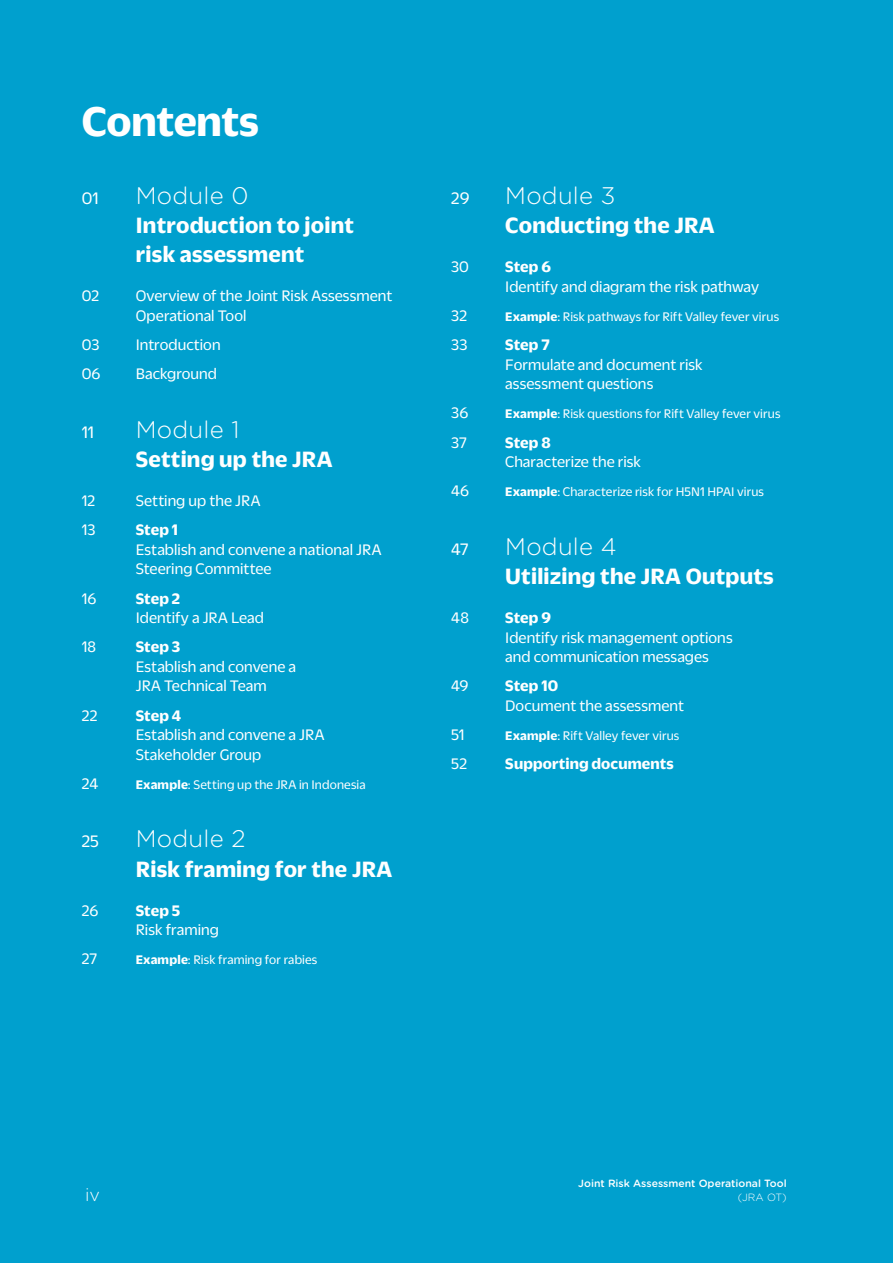
<style>
.page{position:relative;width:893px;height:1263px;background:#00a0ce}
.page>*{position:absolute;margin:0;border:0;box-sizing:border-box;transform-origin:0 0}
.TITRES_Gros__Chapitr{font:700 45px "Duplicate Sans";letter-spacing:-.005em;color:#fff}
.TITRES_Moyen__Encart{font:700 24px/29.2px "Duplicate Sans";letter-spacing:.01em;color:#fff}
.TITRES_Moyen__Encart-2{font:18px "Duplicate Sans";letter-spacing:-.01em;color:#fff}
.t1{font:300 18px "Gotham Rounded";color:#fff}
.TITRES_Petit{font:16.5px/19.5px "Duplicate Sans";letter-spacing:.005em;color:#fff}
.TITRES_Petit-2{font:700 16.5px "Duplicate Sans";letter-spacing:.005em;color:#fff}
.TITRES_Petit-3{font:13.5px "Duplicate Sans";letter-spacing:.01em;color:#fff}
.NOTES{font:500 10.5px "Gotham Rounded";color:#fff}
.NOTES-2{font:300 10.5px "Gotham Rounded";color:#fff}
.s1{font-family:"Gotham Rounded";font-weight:300}
.s2{font-weight:700}
</style>
<div class="page">
<p class="TITRES_Gros__Chapitr" style="left:82px;top:90px;width:179px">Contents</p>
<p class="TITRES_Moyen__Encart-2" style="left:82px;top:186px;width:19px">01</p>
<p class="TITRES_Moyen__Encart" style="left:136px;top:179px;width:220px"><span class="s1">Module 0<br></span>Introduction to joint risk assessment</p>
<p class="TITRES_Petit" style="left:82px;top:285px;width:19px">02</p>
<p class="TITRES_Petit" style="left:136px;top:285px;width:258px">Overview of the Joint Risk Assessment<br>Operational Tool</p>
<p class="TITRES_Petit" style="left:82px;top:334px;width:19px">03</p>
<p class="TITRES_Petit" style="left:136px;top:334px;width:86px">Introduction</p>
<p class="TITRES_Petit" style="left:82px;top:363px;width:20px">06</p>
<p class="TITRES_Petit" style="left:136px;top:363px;width:83px">Background</p>
<p class="TITRES_Moyen__Encart-2" style="left:82px;top:420px;width:14px">11</p>
<p class="TITRES_Moyen__Encart" style="left:136px;top:413px;width:198px"><span class="s1">Module 1<br></span>Setting up the JRA</p>
<p class="TITRES_Petit" style="left:82px;top:490px;width:15px">12</p>
<p class="TITRES_Petit" style="left:136px;top:490px;width:126px">Setting up the JRA</p>
<p class="TITRES_Petit" style="left:82px;top:519px;width:15px">13</p>
<p class="TITRES_Petit" style="left:136px;top:519px;width:247px"><span class="s2">Step 1<br></span>Establish and convene a national JRA<br>Steering Committee</p>
<p class="TITRES_Petit" style="left:82px;top:587px;width:16px">16</p>
<p class="TITRES_Petit" style="left:136px;top:587px;width:130px"><span class="s2">Step 2<br></span>Identify a JRA Lead</p>
<p class="TITRES_Petit" style="left:82px;top:636px;width:16px">18</p>
<p class="TITRES_Petit" style="left:136px;top:636px;width:162px"><span class="s2">Step 3<br></span>Establish and convene a<br>JRA Technical Team</p>
<p class="TITRES_Petit" style="left:82px;top:704px;width:17px">22</p>
<p class="TITRES_Petit" style="left:136px;top:704px;width:190px"><span class="s2">Step 4<br></span>Establish and convene a JRA<br>Stakeholder Group</p>
<p class="TITRES_Petit" style="left:82px;top:773px;width:18px">24</p>
<p class="TITRES_Petit-3" style="left:136px;top:776px;width:231px"><span class="s2">Example</span>: Setting up the JRA in Indonesia</p>
<p class="TITRES_Moyen__Encart-2" style="left:82px;top:830px;width:19px">25</p>
<p class="TITRES_Moyen__Encart" style="left:136px;top:823px;width:258px"><span class="s1">Module 2<br></span>Risk framing for the JRA</p>
<p class="TITRES_Petit" style="left:82px;top:899px;width:18px">26</p>
<p class="TITRES_Petit" style="left:136px;top:899px;width:84px"><span class="s2">Step 5<br></span>Risk framing</p>
<p class="TITRES_Petit" style="left:82px;top:948px;width:17px">27</p>
<p class="TITRES_Petit-3" style="left:136px;top:951px;width:183px"><span class="s2">Example</span>: Risk framing for rabies</p>
<p class="TITRES_Moyen__Encart-2" style="left:451px;top:186px;width:20px">29</p>
<p class="TITRES_Moyen__Encart" style="left:505px;top:179px;width:211px"><span class="s1">Module 3<br></span>Conducting the JRA</p>
<p class="TITRES_Petit" style="left:451px;top:256px;width:19px">30</p>
<p class="TITRES_Petit" style="left:505px;top:256px;width:255px"><span class="s2">Step 6<br></span>Identify and diagram the risk pathway</p>
<p class="TITRES_Petit" style="left:451px;top:305px;width:17px">32</p>
<p class="TITRES_Petit-3" style="left:505px;top:308px;width:275px"><span class="s2">Example</span>: Risk pathways for Rift Valley fever virus</p>
<p class="TITRES_Petit" style="left:451px;top:334px;width:18px">33</p>
<p class="TITRES_Petit" style="left:505px;top:334px;width:199px"><span class="s2">Step 7<br></span>Formulate and document risk assessment questions</p>
<p class="TITRES_Petit" style="left:451px;top:402px;width:19px">36</p>
<p class="TITRES_Petit-3" style="left:505px;top:405px;width:277px"><span class="s2">Example</span>: Risk questions for Rift Valley fever virus</p>
<p class="TITRES_Petit" style="left:451px;top:431px;width:17px">37</p>
<p class="TITRES_Petit" style="left:505px;top:431px;width:137px"><span class="s2">Step 8<br></span>Characterize the risk</p>
<p class="TITRES_Petit" style="left:451px;top:480px;width:20px">46</p>
<p class="TITRES_Petit-3" style="left:505px;top:483px;width:260px"><span class="s2">Example</span>: Characterize risk for H5N1 HPAI virus</p>
<p class="TITRES_Moyen__Encart-2" style="left:451px;top:537px;width:19px">47</p>
<p class="TITRES_Moyen__Encart" style="left:505px;top:530px;width:270px"><span class="s1">Module 4<br></span>Utilizing the JRA Outputs</p>
<p class="TITRES_Petit" style="left:451px;top:607px;width:19px">48</p>
<p class="TITRES_Petit" style="left:505px;top:607px;width:229px"><span class="s2">Step 9<br></span>Identify risk management options and communication messages</p>
<p class="TITRES_Petit" style="left:451px;top:675px;width:19px">49</p>
<p class="TITRES_Petit" style="left:505px;top:675px;width:180px"><span class="s2">Step 10<br></span>Document the assessment</p>
<p class="TITRES_Petit" style="left:451px;top:724px;width:15px">51</p>
<p class="TITRES_Petit-3" style="left:505px;top:727px;width:176px"><span class="s2">Example</span>: Rift Valley fever virus</p>
<p class="TITRES_Petit" style="left:451px;top:753px;width:17px">52</p>
<p class="TITRES_Petit-2" style="left:505px;top:753px;width:170px">Supporting documents</p>
<p class="t1" style="left:85px;top:1182px;width:16px">iv</p>
<p class="NOTES" style="left:578px;top:1176px;width:210px">Joint Risk Assessment Operational Tool</p>
<p class="NOTES-2" style="left:738px;top:1190px;width:50px">(JRA OT)</p>
</div>
